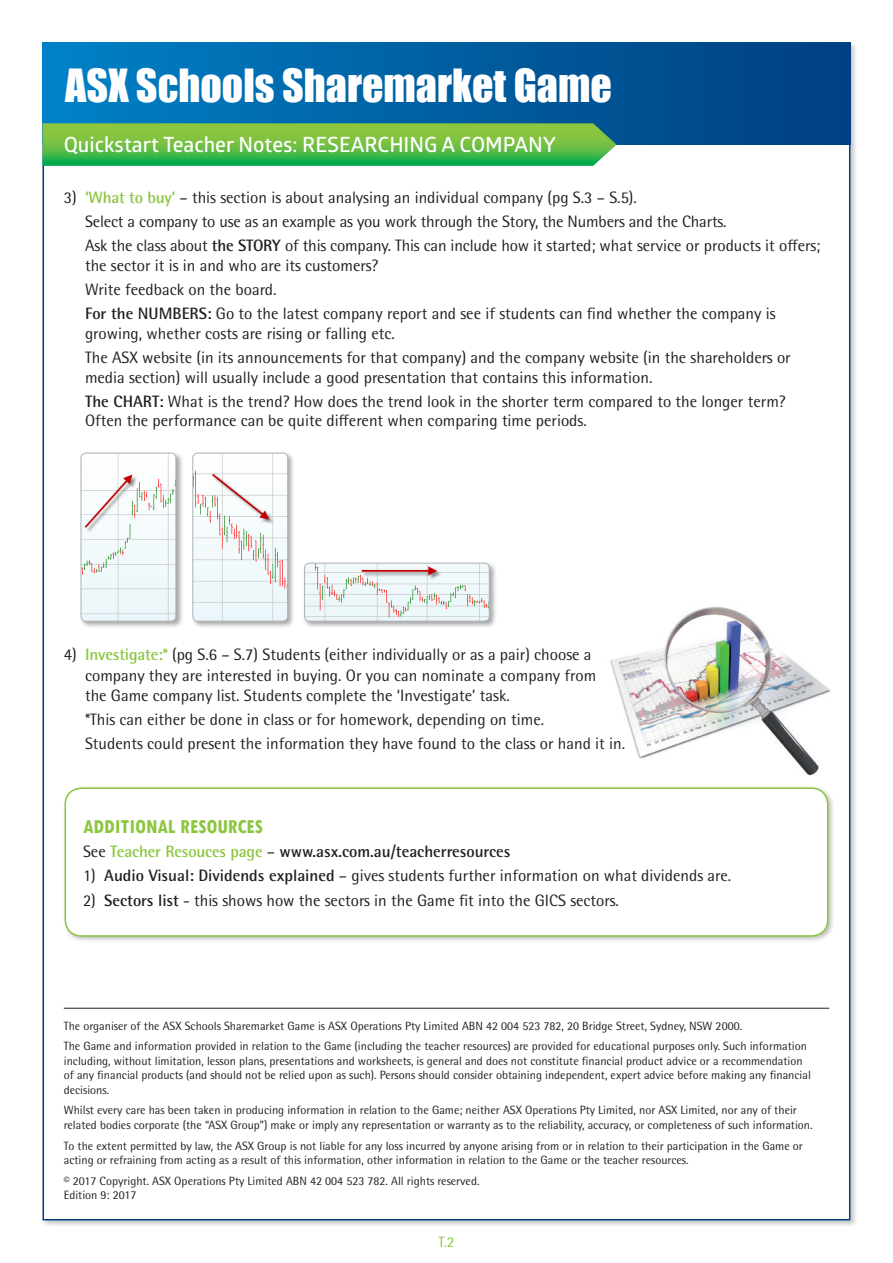
<style>
.page{position:relative;width:893px;height:1263px;background:#fff}
.page>*{position:absolute;margin:0;border:0;box-sizing:border-box;transform-origin:0 0}
.t1{font:42px "Impact";color:#fff}
.t2{font:600 21px "Glober";color:#fff}
._3_Subheading_breako{font:700 condensed 21px "Tw Cen";color:#8bc63e}
._4_Body_indent_1{font:16.5px/19.8px "Rotis Semi Sans Pro";color:#231f20}
._4_Body_indent_1-2{font:700 16.5px "Rotis Semi Sans Pro";color:#231f20}
.t3{font:15px "Rotis Semi Sans Pro";color:#8bc63e}
._5_Body_small{font:12px/14.4px "Rotis Semi Sans Pro";color:#231f20}
.s1{font-weight:700;color:#8bc63e}
.s2{font-weight:700}
.s3{font-weight:400}
.s4{color:#8bc63e}
</style>
<div class="page">
<div style="left:41px;top:41px;width:817px;height:1187px;background:#231f20;opacity:.25"></div>
<div style="left:43px;top:43px;width:807px;height:1177px;background:#fff;border:2px solid #013e80"></div>
<div style="left:43px;top:43px;width:807px;height:102px;background:linear-gradient(to right,#0081c5,#003e7f)"></div>
<svg style="left:43px;top:123px;width:574px;height:43px;background:#60bb48"></svg>
<hr style="left:64px;top:1008px;width:765px;height:1px;background:#231f20">
<img style="left:610px;top:607px;width:221px;height:168px">
<div style="left:303px;top:561px;width:194px;height:68px;background:#231f20;opacity:.4"></div>
<img style="left:305px;top:563px;width:184px;height:58px">
<div style="left:304px;top:563px;width:185px;height:58px;border:1px solid #aeb3b8;border-radius:5px"></div>
<div style="left:79px;top:451px;width:105px;height:178px;background:#231f20;opacity:.4"></div>
<img style="left:81px;top:453px;width:95px;height:168px">
<div style="left:81px;top:453px;width:95px;height:168px;border:1px solid #aeb3b8;border-radius:5px"></div>
<div style="left:191px;top:451px;width:105px;height:178px;background:#231f20;opacity:.4"></div>
<img style="left:193px;top:453px;width:95px;height:168px">
<div style="left:193px;top:453px;width:95px;height:168px;border:1px solid #aeb3b8;border-radius:5px"></div>
<div style="left:62px;top:785px;width:773px;height:158px;background:#231f20;opacity:.3"></div>
<div style="left:65px;top:788px;width:763px;height:148px;background:#fff;border-radius:16px"></div>
<div style="left:65px;top:787px;width:763px;height:150px;border:2px solid #8bc63e;border-radius:16px"></div>
<h1 class="t1" style="left:65px;top:53px;width:548px">ASX Schools Sharemarket Game</h1>
<p class="t2" style="left:64px;top:130px;width:494px">Quickstart Teacher Notes: RESEARCHING A COMPANY</p>
<p class="_4_Body_indent_1" style="left:64px;top:188px;width:575px">3) <span class="s1">‘What to buy’</span> – this section is about analysing an individual company (pg S.3 – S.5).</p>
<p class="_4_Body_indent_1" style="left:85px;top:212px;width:643px">Select a company to use as an example as you work through the Story, the Numbers and the Charts.</p>
<p class="_4_Body_indent_1" style="left:85px;top:236px;width:737px">Ask the class about <span class="s2">the STORY</span> of this company. This can include how it started; what service or products it offers; the sector it is in and who are its customers?</p>
<p class="_4_Body_indent_1" style="left:85px;top:279px;width:193px">Write feedback on the board.</p>
<p class="_4_Body_indent_1" style="left:85px;top:304px;width:692px"><span class="s2">For the NUMBERS:</span> Go to the latest company report and see if students can find whether the company is growing, whether costs are rising or falling etc.</p>
<p class="_4_Body_indent_1" style="left:85px;top:347px;width:707px">The ASX website (in its announcements for that company) and the company website (in the shareholders or media section) will usually include a good presentation that contains this information.</p>
<p class="_4_Body_indent_1" style="left:85px;top:391px;width:702px"><span class="s2">The CHART:</span> What is the trend? How does the trend look in the shorter term compared to the longer term?<br>Often the performance can be quite different when comparing time periods.</p>
<p class="_4_Body_indent_1" style="left:85px;top:645px;width:513px;line-height:20.4px;text-indent:-21px">4) <span class="s1">Investigate:*</span> (pg S.6 – S.7) Students (either individually or as a pair) choose a company they are interested in buying. Or you can nominate a company from the Game company list. Students complete the ‘Investigate’ task.</p>
<p class="_4_Body_indent_1" style="left:85px;top:710px;width:461px">*This can either be done in class or for homework, depending on time.</p>
<p class="_4_Body_indent_1" style="left:85px;top:734px;width:542px">Students could present the information they have found to the class or hand it in.</p>
<p class="_3_Subheading_breako" style="left:83px;top:814px;width:181px">ADDITIONAL RESOURCES</p>
<p class="_4_Body_indent_1-2" style="left:83px;top:842px;width:429px"><span class="s3">See</span> <span class="s4">Teacher Resouces page</span> <span class="s3">–</span> www.asx.com.au/teacherresources</p>
<p class="_4_Body_indent_1" style="left:83px;top:866px;width:650px">1) <span class="s2">Audio Visual: Dividends explained</span> – gives students further information on what dividends are.</p>
<p class="_4_Body_indent_1" style="left:83px;top:890px;width:537px">2) <span class="s2">Sectors list</span> - this shows how the sectors in the Game fit into the GICS sectors.</p>
<p class="_5_Body_small" style="left:64px;top:1018px;width:680px">The organiser of the ASX Schools Sharemarket Game is ASX Operations Pty Limited ABN 42 004 523 782, 20 Bridge Street, Sydney, NSW 2000.</p>
<p class="_5_Body_small" style="left:64px;top:1039px;width:749px">The Game and information provided in relation to the Game (including the teacher resources) are provided for educational purposes only. Such information including, without limitation, lesson plans, presentations and worksheets, is general and does not constitute financial product advice or a recommendation of any financial products (and should not be relied upon as such). Persons should consider obtaining independent, expert advice before making any financial decisions.</p>
<p class="_5_Body_small" style="left:64px;top:1103px;width:750px">Whilst every care has been taken in producing information in relation to the Game; neither ASX Operations Pty Limited, nor ASX Limited, nor any of their related bodies corporate (the “ASX Group”) make or imply any representation or warranty as to the reliability, accuracy, or completeness of such information.</p>
<p class="_5_Body_small" style="left:64px;top:1138px;width:741px">To the extent permitted by law, the ASX Group is not liable for any loss incurred by anyone arising from or in relation to their participation in the Game or acting or refraining from acting as a result of this information, other information in relation to the Game or the teacher resources.</p>
<p class="_5_Body_small" style="left:64px;top:1173px;width:417px">© 2017 Copyright. ASX Operations Pty Limited ABN 42 004 523 782. All rights reserved.<br>Edition 9: 2017</p>
<p class="t3" style="left:439px;top:1233px;width:17px">T.2</p>
</div>
